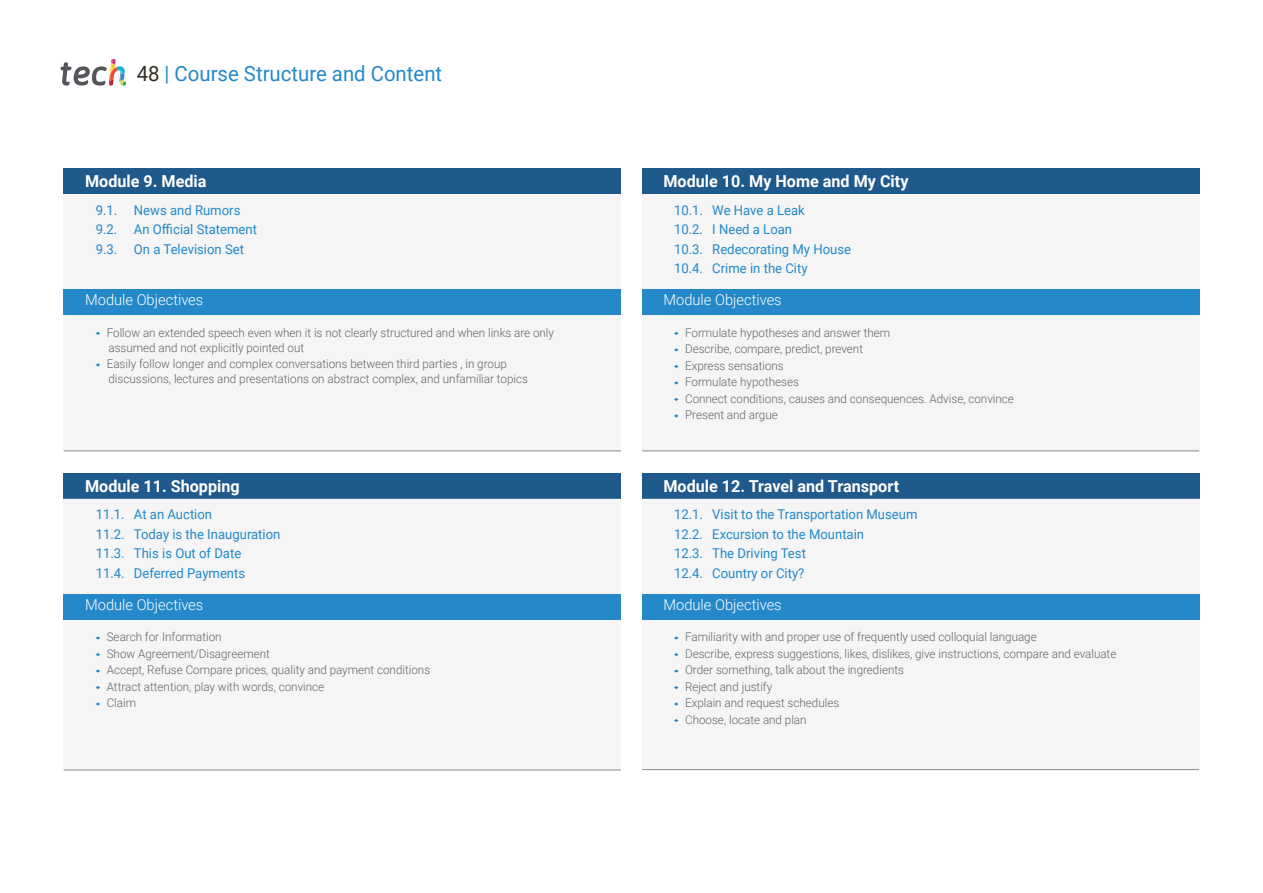
<style>
.page{position:relative;width:1263px;height:893px;background:#fff}
.page>*{position:absolute;margin:0;border:0;box-sizing:border-box;transform-origin:0 0}
.t1{font:21px "Roboto";color:#2488c9}
.t2{font:700 16.5px "Roboto";color:#fff}
.t3{font:300 15px "Roboto";color:#fff}
.t4{font:13.5px/19.5px "Roboto";color:#2488c9}
.t5{font:300 12px/16.5px "Roboto";color:#61646a}
.s1{color:#312e20}
</style>
<div class="page">
<svg style="left:61px;top:59px;width:65px;height:27px"></svg>
<div style="left:64px;top:168px;width:557px;height:26px;background:#20598b"></div>
<div style="left:64px;top:473px;width:557px;height:26px;background:#20598b"></div>
<div style="left:642px;top:168px;width:557px;height:26px;background:#20598b"></div>
<div style="left:64px;top:194px;width:557px;height:257px;background:#f4f5f4"></div>
<div style="left:64px;top:499px;width:557px;height:271px;background:#f4f5f4"></div>
<div style="left:642px;top:194px;width:557px;height:257px;background:#f4f5f4"></div>
<div style="left:64px;top:289px;width:557px;height:26px;background:#2488c9"></div>
<div style="left:64px;top:594px;width:557px;height:25px;background:#2488c9"></div>
<div style="left:642px;top:289px;width:557px;height:26px;background:#2488c9"></div>
<svg style="left:96px;top:332px;width:4px;height:3px"></svg>
<svg style="left:96px;top:636px;width:4px;height:4px"></svg>
<svg style="left:96px;top:653px;width:4px;height:3px"></svg>
<svg style="left:96px;top:669px;width:4px;height:4px"></svg>
<svg style="left:96px;top:686px;width:4px;height:3px"></svg>
<svg style="left:96px;top:702px;width:4px;height:4px"></svg>
<hr style="left:64px;top:451px;width:557px;height:1px;background:#878a8e">
<hr style="left:64px;top:770px;width:557px;height:1px;background:#878a8e">
<hr style="left:642px;top:451px;width:557px;height:1px;background:#878a8e">
<div style="left:642px;top:473px;width:557px;height:26px;background:#20598b"></div>
<div style="left:642px;top:499px;width:557px;height:270px;background:#f4f5f4"></div>
<div style="left:642px;top:594px;width:557px;height:25px;background:#2488c9"></div>
<svg style="left:674px;top:636px;width:4px;height:4px"></svg>
<svg style="left:674px;top:669px;width:4px;height:4px"></svg>
<svg style="left:674px;top:702px;width:4px;height:4px"></svg>
<hr style="left:642px;top:769px;width:557px;height:1px;background:#878a8e">
<h1 class="t1" style="left:137px;top:59px;width:307px"><span class="s1">48</span> | Course Structure and Content</h1>
<h2 class="t2" style="left:85px;top:170px;width:123px">Module 9. Media</h2>
<h2 class="t2" style="left:663px;top:170px;width:247px">Module 10. My Home and My City</h2>
<p class="t4" style="left:96px;top:200px;width:163px">9.1. News and Rumors<br>9.2. An Official Statement<br>9.3. On a Television Set</p>
<p class="t4" style="left:674px;top:200px;width:179px">10.1. We Have a Leak<br>10.2. I Need a Loan<br>10.3. Redecorating My House<br>10.4. Crime in the City</p>
<p class="t3" style="left:85px;top:289px;width:120px">Module Objectives</p>
<p class="t3" style="left:663px;top:289px;width:120px">Module Objectives</p>
<p class="t5" style="left:107px;top:324px;width:449px;line-height:15px">Follow an extended speech even when it is not clearly structured and when links are only assumed and not explicitly pointed out</p>
<p class="t5" style="left:107px;top:356px;width:423px;line-height:15px">Easily follow longer and complex conversations between third parties , in group discussions, lectures and presentations on abstract complex, and unfamiliar topics</p>
<p class="t5" style="left:685px;top:324px;width:330px">Formulate hypotheses and answer them<br>Describe, compare, predict, prevent<br>Express sensations<br>Formulate hypotheses<br>Connect conditions, causes and consequences. Advise, convince Present and argue</p>
<h2 class="t2" style="left:85px;top:474px;width:156px">Module 11. Shopping</h2>
<h2 class="t2" style="left:663px;top:474px;width:237px">Module 12. Travel and Transport</h2>
<p class="t4" style="left:96px;top:504px;width:186px">11.1. At an Auction<br>11.2. Today is the Inauguration<br>11.3. This is Out of Date<br>11.4. Deferred Payments</p>
<p class="t4" style="left:674px;top:504px;width:245px">12.1. Visit to the Transportation Museum<br>12.2. Excursion to the Mountain<br>12.3. The Driving Test<br>12.4. Country or City?</p>
<p class="t3" style="left:85px;top:594px;width:120px">Module Objectives</p>
<p class="t3" style="left:663px;top:594px;width:120px">Module Objectives</p>
<p class="t5" style="left:107px;top:628px;width:325px">Search for Information<br>Show Agreement/Disagreement<br>Accept, Refuse Compare prices, quality and payment conditions Attract attention, play with words, convince<br>Claim</p>
<p class="t5" style="left:685px;top:628px;width:433px">Familiarity with and proper use of frequently used colloquial language<br>Describe, express suggestions, likes, dislikes, give instructions, compare and evaluate Order something, talk about the ingredients<br>Reject and justify<br>Explain and request schedules<br>Choose, locate and plan</p>
</div>
